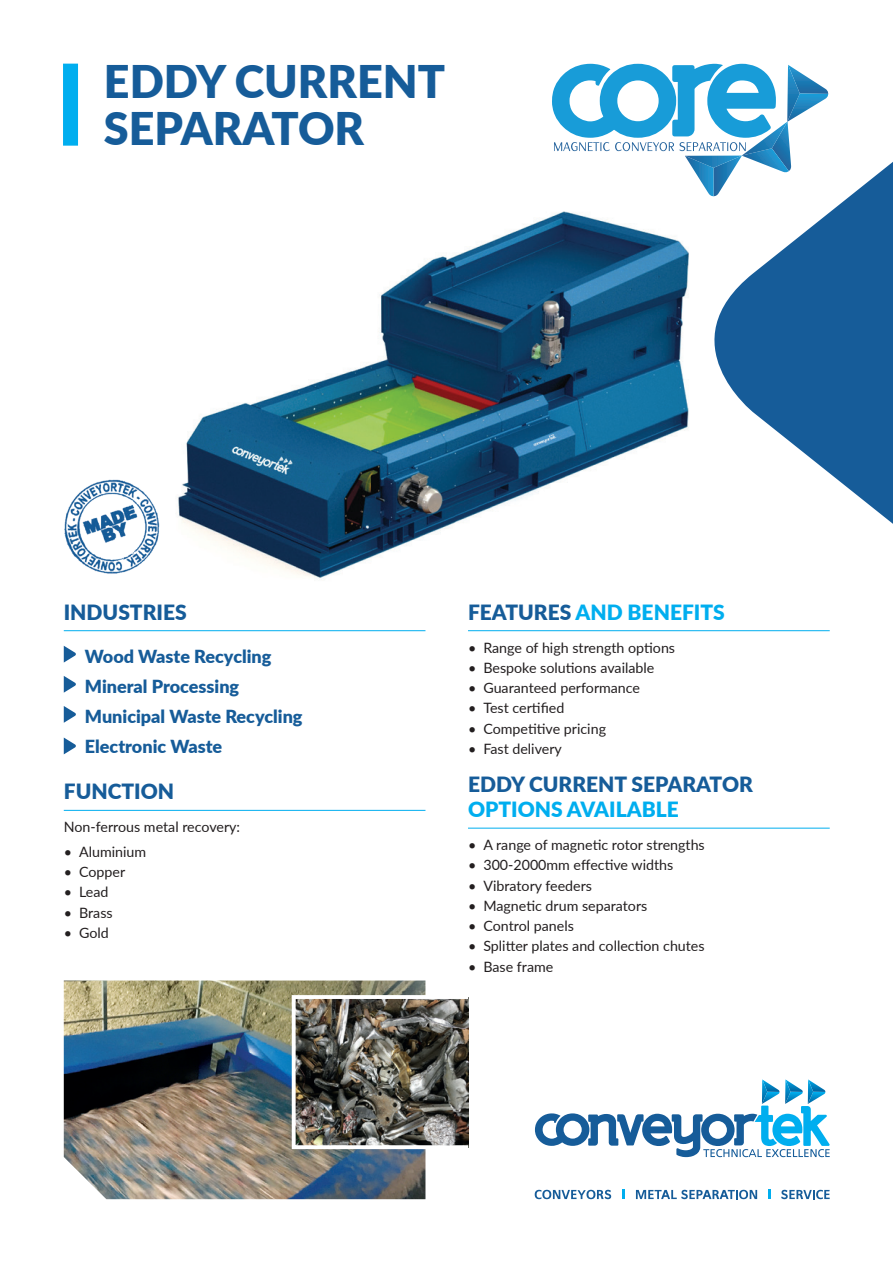
<style>
.page{position:relative;width:893px;height:1263px;background:#fff}
.page>*{position:absolute;margin:0;border:0;box-sizing:border-box;transform-origin:0 0}
.t1{font:900 45px/47.2px "Lato";color:#165c99}
.t2{font:900 21px "Lato";color:#165c99}
.t3{font:900 21px "Lato";color:#00aeef}
.t4{font:900 18px/30.2px "Lato";color:#165c99}
.t5{font:14.25px "Lato";color:#231f20}
.s1{color:#165c99}
</style>
<div class="page">
<img style="left:177px;top:211px;width:489px;height:367px">
<div style="left:63px;top:64px;width:15px;height:82px;background:#00aeef"></div>
<hr style="left:64px;top:630px;width:361px;height:1px;background:#00aeef">
<hr style="left:64px;top:810px;width:361px;height:1px;background:#00aeef">
<svg style="left:64px;top:646px;width:12px;height:16px"></svg>
<svg style="left:64px;top:676px;width:12px;height:17px"></svg>
<svg style="left:64px;top:706px;width:12px;height:17px"></svg>
<svg style="left:64px;top:737px;width:12px;height:17px"></svg>
<hr style="left:468px;top:630px;width:362px;height:1px;background:#00aeef">
<hr style="left:468px;top:828px;width:362px;height:1px;background:#00aeef">
<svg style="left:636px;top:1190px;width:121px;height:9px"></svg>
<svg style="left:535px;top:1190px;width:76px;height:9px"></svg>
<svg style="left:781px;top:1190px;width:49px;height:9px"></svg>
<svg style="left:622px;top:1190px;width:3px;height:9px"></svg>
<svg style="left:768px;top:1190px;width:2px;height:9px"></svg>
<svg style="left:535px;top:1079px;width:295px;height:78px"></svg>
<svg style="left:552px;top:64px;width:277px;height:88px"></svg>
<svg style="left:666px;top:129px;width:227px;height:395px"></svg>
<img style="left:64px;top:479px;width:96px;height:95px">
<img style="left:64px;top:980px;width:361px;height:219px">
<img style="left:297px;top:1000px;width:168px;height:144px">
<div style="left:292px;top:995px;width:178px;height:154px;border:4px solid #fff"></div>
<h1 class="t1" style="left:104px;top:56px;width:343px">EDDY CURRENT<br>SEPARATOR</h1>
<h2 class="t2" style="left:64px;top:596px;width:124px">INDUSTRIES</h2>
<p class="t4" style="left:85px;top:640px;width:219px">Wood Waste Recycling<br>Mineral Processing<br>Municipal Waste Recycling<br>Electronic Waste</p>
<h2 class="t2" style="left:64px;top:776px;width:112px">FUNCTION</h2>
<p class="t5" style="left:64px;top:817px;width:178px">Non-ferrous metal recovery:</p>
<p class="t5" style="left:64px;top:841px;width:84px">• Aluminium</p>
<p class="t5" style="left:64px;top:862px;width:63px">• Copper</p>
<p class="t5" style="left:64px;top:882px;width:46px">• Lead</p>
<p class="t5" style="left:64px;top:902px;width:50px">• Brass</p>
<p class="t5" style="left:64px;top:922px;width:47px">• Gold</p>
<h2 class="t3" style="left:468px;top:596px;width:258px"><span class="s1">FEATURES</span> AND BENEFITS</h2>
<p class="t5" style="left:468px;top:637px;width:209px">• Range of high strength options</p>
<p class="t5" style="left:468px;top:658px;width:188px">• Bespoke solutions available</p>
<p class="t5" style="left:468px;top:678px;width:174px">• Guaranteed performance</p>
<p class="t5" style="left:468px;top:698px;width:98px">• Test certified</p>
<p class="t5" style="left:468px;top:718px;width:140px">• Competitive pricing</p>
<p class="t5" style="left:468px;top:738px;width:95px">• Fast delivery</p>
<h2 class="t2" style="left:468px;top:768px;width:286px">EDDY CURRENT SEPARATOR</h2>
<h2 class="t3" style="left:468px;top:794px;width:212px">OPTIONS AVAILABLE</h2>
<p class="t5" style="left:468px;top:835px;width:238px">• A range of magnetic rotor strengths</p>
<p class="t5" style="left:468px;top:855px;width:207px">• 300-2000mm effective widths</p>
<p class="t5" style="left:468px;top:875px;width:126px">• Vibratory feeders</p>
<p class="t5" style="left:468px;top:895px;width:181px">• Magnetic drum separators</p>
<p class="t5" style="left:468px;top:916px;width:107px">• Control panels</p>
<p class="t5" style="left:468px;top:936px;width:238px">• Splitter plates and collection chutes</p>
<p class="t5" style="left:468px;top:956px;width:87px">• Base frame</p>
</div>
